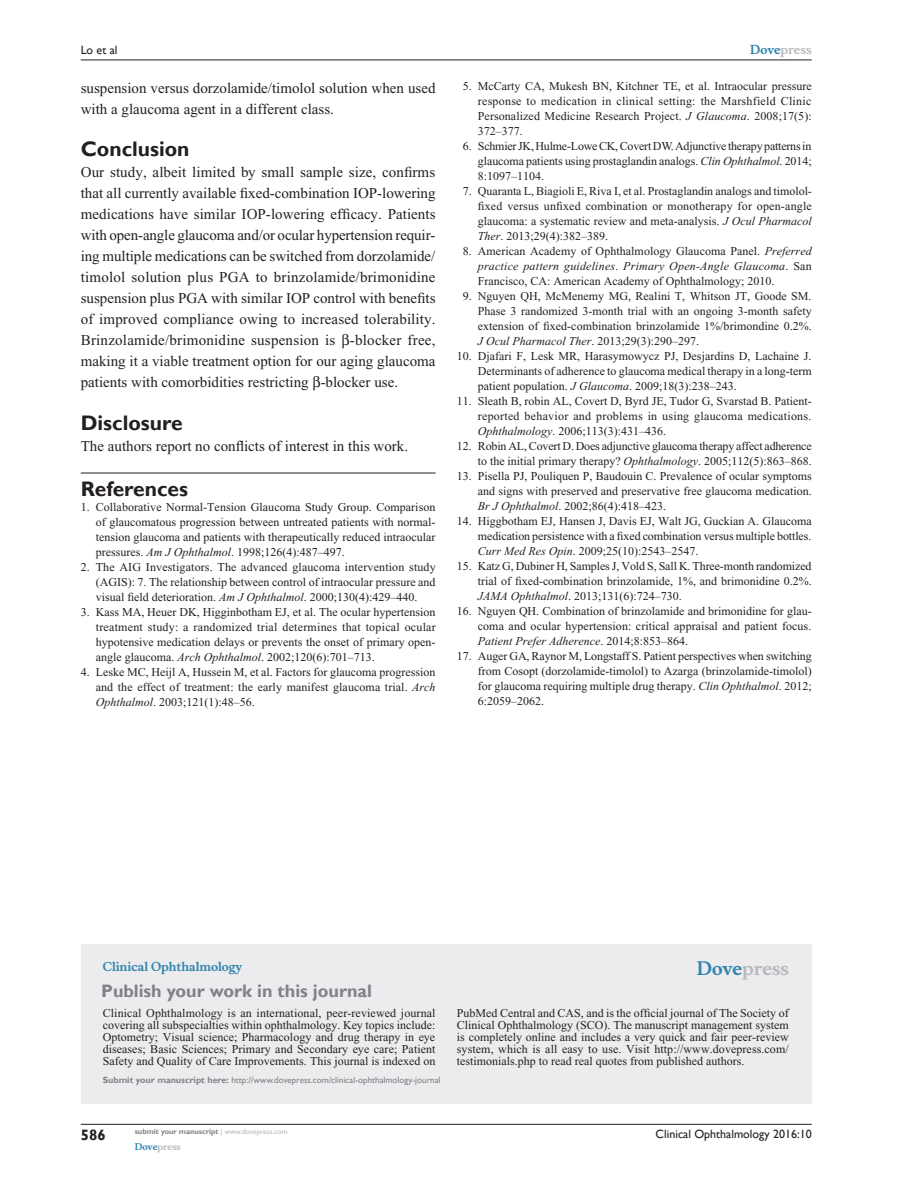
<style>
.page{position:relative;width:918px;height:1188px;background:#fff}
.page>*{position:absolute;margin:0;border:0;box-sizing:border-box;transform-origin:0 0}
.RefH{font:700 21px "Gill Sans";color:#231f20}
.PromBx-H1{font:700 18px "Gill Sans";color:#808285}
.PromBx-Brand{font:700 18px "Musee";color:#b8b9bc}
.TxF{font:15px/21px "Times New Roman";color:#231f20;text-align:justify}
.Tx{font:15px/21px "Times New Roman";color:#231f20}
.t1{font:700 15px "Gill Sans";color:#231f20}
.RefNL2{font:12px/15px "Times New Roman";color:#231f20;text-align:justify}
.RefNL1{font:12px/15px "Times New Roman";color:#231f20;text-align:justify}
.PromBx-Tx{font:12px/12px "Times New Roman";color:#231f20;text-align:justify}
.t2{font:12px "Gill Sans";color:#231f20}
.PromBx-JrnlName{font:700 12px "Musee";color:#3485ae}
.t3{font:700 12px "Musee";color:#b8b9bc}
.PromBx-SubmitMssWebA{font:9px "Gill Sans";color:#808285}
.t4{font:700 9px "Musee";color:#b8b9bc}
.t5{font:700 7.5px "Gill Sans";color:#808285}
.s1{font-style:italic}
.s2{color:#3485ae}
.s3{font-weight:700}
.s4{font-weight:400;color:#b8b9bc}
</style>
<div class="page">
<div style="left:81px;top:944px;width:731px;height:159px;background:#ececee"></div>
<hr style="left:81px;top:1124px;width:731px;height:1px;background:#231f20">
<hr style="left:81px;top:60px;width:731px;height:1px;background:#231f20">
<hr style="left:81px;top:473px;width:355px;height:1px;background:#231f20">
<p class="t2" style="left:81px;top:43px;width:38px">Lo et al</p>
<p class="Tx" style="left:81px;top:77px;width:356px">suspension versus dorzolamide/timolol solution when used with a glaucoma agent in a different class.</p>
<h1 class="RefH" style="left:81px;top:136px;width:110px">Conclusion</h1>
<p class="TxF" style="left:81px;top:161px;width:356px">Our study, albeit limited by small sample size, confirms that all currently available fixed-combination IOP-lowering medications have similar IOP-lowering efficacy. Patients with open-angle glaucoma and/or ocular hypertension requir&shy;ing multiple medications can be switched from dorzolamide/ timolol solution plus PGA to brinzolamide/brimonidine suspension plus PGA with similar IOP control with benefits of improved compliance owing to increased tolerability.<br>Brinzolamide/brimonidine suspension is -blocker free, making it a viable treatment option for our aging glaucoma patients with comorbidities restricting -blocker use.</p>
<h1 class="RefH" style="left:81px;top:410px;width:103px">Disclosure</h1>
<p class="TxF" style="left:81px;top:436px;width:329px">The authors report no conflicts of interest in this work.</p>
<p class="RefH" style="left:81px;top:476px;width:109px">References</p>
<p class="RefNL1" style="left:96px;top:500px;width:341px;text-indent:-15px">1. Collaborative Normal-Tension Glaucoma Study Group. Comparison of glaucomatous progression between untreated patients with normal&shy;tension glaucoma and patients with therapeutically reduced intraocular pressures. <span class="s1">Am J Ophthalmol</span>. 1998;126(4):487–497.</p>
<p class="RefNL1" style="left:96px;top:560px;width:342px;text-indent:-15px">2. The AIG Investigators. The advanced glaucoma intervention study (AGIS): 7. The relationship between control of intraocular pressure and visual field deterioration. <span class="s1">Am J Ophthalmol</span>. 2000;130(4):429–440.</p>
<p class="RefNL1" style="left:96px;top:605px;width:342px;text-indent:-15px">3. Kass MA, Heuer DK, Higginbotham EJ, et al. The ocular hypertension treatment study: a randomized trial determines that topical ocular hypotensive medication delays or prevents the onset of primary open&shy;angle glaucoma. <span class="s1">Arch Ophthalmol</span>. 2002;120(6):701–713.</p>
<p class="RefNL1" style="left:96px;top:665px;width:341px;text-indent:-15px">4. Leske MC, Heijl A, Hussein M, et al. Factors for glaucoma progression and the effect of treatment: the early manifest glaucoma trial. <span class="s1">Arch Ophthalmol</span>. 2003;121(1):48–56.</p>
<p class="t3" style="left:750px;top:43px;width:63px"><span class="s2">Dove</span>press</p>
<p class="RefNL2" style="left:478px;top:79px;width:335px;text-indent:-15px">5. McCarty CA, Mukesh BN, Kitchner TE, et al. Intraocular pressure response to medication in clinical setting: the Marshfield Clinic Personalized Medicine Research Project. <span class="s1">J Glaucoma</span>. 2008;17(5):<br>372–377.</p>
<p class="RefNL2" style="left:478px;top:139px;width:335px;text-indent:-15px">6. Schmier JK, Hulme-Lowe CK, Covert DW. Adjunctive therapy patterns in glaucoma patients using prostaglandin analogs. <span class="s1">Clin Ophthalmol</span>. 2014; 8:1097–1104.</p>
<p class="RefNL2" style="left:478px;top:184px;width:336px;text-indent:-15px">7. Quaranta L, Biagioli E, Riva I, et al. Prostaglandin analogs and timolol&shy;fixed versus unfixed combination or monotherapy for open-angle glaucoma: a systematic review and meta-analysis. <span class="s1">J Ocul Pharmacol Ther</span>. 2013;29(4):382–389.</p>
<p class="RefNL2" style="left:478px;top:244px;width:335px;text-indent:-15px">8. American Academy of Ophthalmology Glaucoma Panel. <span class="s1">Preferred practice pattern guidelines</span>. <span class="s1">Primary Open-Angle Glaucoma</span>. San Francisco, CA: American Academy of Ophthalmology; 2010.</p>
<p class="RefNL2" style="left:478px;top:289px;width:335px;text-indent:-15px">9. Nguyen QH, McMenemy MG, Realini T, Whitson JT, Goode SM.<br>Phase 3 randomized 3-month trial with an ongoing 3-month safety extension of fixed-combination brinzolamide 1%/brimondine 0.2%.<br><span class="s1">J Ocul Pharmacol Ther</span>. 2013;29(3):290–297.</p>
<p class="RefNL2" style="left:478px;top:349px;width:335px;text-indent:-21px">10. Djafari F, Lesk MR, Harasymowycz PJ, Desjardins D, Lachaine J.<br>Determinants of adherence to glaucoma medical therapy in a long-term patient population. <span class="s1">J Glaucoma</span>. 2009;18(3):238–243.</p>
<p class="RefNL2" style="left:478px;top:394px;width:335px;text-indent:-21px">11. Sleath B, robin AL, Covert D, Byrd JE, Tudor G, Svarstad B. Patient&shy;reported behavior and problems in using glaucoma medications.<br><span class="s1">Ophthalmology</span>. 2006;113(3):431–436.</p>
<p class="RefNL2" style="left:457px;top:439px;width:356px;text-align:right">12. Robin AL, Covert D. Does adjunctive glaucoma therapy affect adherence to the initial primary therapy? <span class="s1">Ophthalmology</span>. 2005;112(5):863–868.</p>
<p class="RefNL2" style="left:478px;top:469px;width:335px;text-indent:-21px">13. Pisella PJ, Pouliquen P, Baudouin C. Prevalence of ocular symptoms and signs with preserved and preservative free glaucoma medication.<br><span class="s1">Br J Ophthalmol</span>. 2002;86(4):418–423.</p>
<p class="RefNL2" style="left:478px;top:514px;width:335px;text-indent:-21px">14. Higgbotham EJ, Hansen J, Davis EJ, Walt JG, Guckian A. Glaucoma medication persistence with a fixed combination versus multiple bottles.<br><span class="s1">Curr Med Res Opin</span>. 2009;25(10):2543–2547.</p>
<p class="RefNL2" style="left:478px;top:559px;width:335px;text-indent:-21px">15. Katz G, Dubiner H, Samples J, Vold S, Sall K. Three-month randomized trial of fixed-combination brinzolamide, 1%, and brimonidine 0.2%.<br><span class="s1">JAMA Ophthalmol</span>. 2013;131(6):724–730.</p>
<p class="RefNL2" style="left:478px;top:604px;width:335px;text-indent:-21px">16. Nguyen QH. Combination of brinzolamide and brimonidine for glau&shy;coma and ocular hypertension: critical appraisal and patient focus.<br><span class="s1">Patient Prefer Adherence</span>. 2014;8:853–864.</p>
<p class="RefNL2" style="left:478px;top:649px;width:335px;text-indent:-21px">17. Auger GA, Raynor M, Longstaff S. Patient perspectives when switching from Cosopt (dorzolamide-timolol) to Azarga (brinzolamide-timolol) for glaucoma requiring multiple drug therapy. <span class="s1">Clin Ophthalmol</span>. 2012; 6:2059–2062.</p>
<p class="PromBx-JrnlName" style="left:103px;top:959px;width:141px">Clinical Ophthalmology</p>
<p class="PromBx-H1" style="left:101px;top:980px;width:272px">Publish your work in this journal</p>
<p class="PromBx-Brand" style="left:697px;top:958px;width:94px"><span class="s2">Dove</span>press</p>
<p class="PromBx-Tx" style="left:103px;top:1007px;width:334px">Clinical Ophthalmology is an international, peer-reviewed journal covering all subspecialties within ophthalmology. Key topics include:<br>Optometry; Visual science; Pharmacology and drug therapy in eye diseases; Basic Sciences; Primary and Secondary eye care; Patient Safety and Quality of Care Improvements. This journal is indexed on</p>
<p class="PromBx-Tx" style="left:457px;top:1007px;width:333px">PubMed Central and CAS, and is the official journal of The Society of Clinical Ophthalmology (SCO). The manuscript management system is completely online and includes a very quick and fair peer-review system, which is all easy to use. Visit http://www.dovepress.com/ testimonials.php to read real quotes from published authors.</p>
<p class="PromBx-SubmitMssWebA" style="left:103px;top:1075px;width:339px"><span class="s3">Submit your manuscript here:</span> http://www.dovepress.com/clinical-ophthalmology-journal</p>
<p class="t1" style="left:81px;top:1126px;width:26px">586</p>
<p class="t5" style="left:135px;top:1127px;width:154px">submit your manuscript <span class="s4">| www.dovepress.com</span></p>
<p class="t4" style="left:135px;top:1141px;width:48px"><span class="s2">Dove</span>press</p>
<p class="t2" style="left:656px;top:1127px;width:158px">Clinical Ophthalmology 2016:10</p>
</div>
